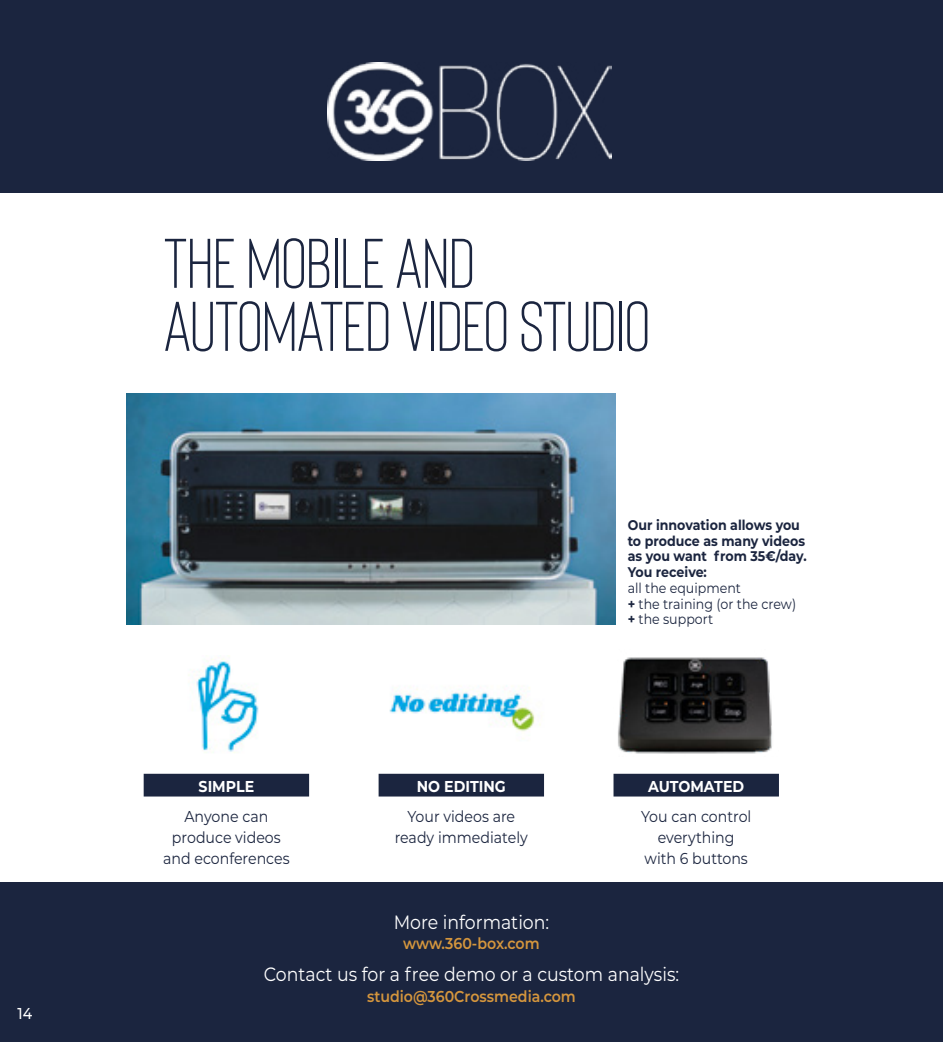
<style>
.page{position:relative;width:943px;height:1042px;background:#fff}
.page>*{position:absolute;margin:0;border:0;box-sizing:border-box;transform-origin:0 0}
.t1{font:70px/63px "Bison";color:#1b253f}
.t2{font:19.25px "Montserrat";color:#fff;scale:.9 1}
.t3{font:15.75px/21px "Montserrat";color:#1b253f;text-align:center;scale:.9 1}
.t4{font:600 15.75px "Montserrat";color:#d5963d;scale:.9 1}
.t5{font:700 15.75px "Montserrat";color:#fff;scale:.9 1}
.t6{font:500 15.75px "Montserrat";color:#fff;scale:.9 1}
.t7{font:700 14px/15.8px "Montserrat";color:#1b253f;scale:.9 1}
.t8{font:14px/15.8px "Montserrat";color:#1b253f;scale:.9 1}
.s1{font-weight:700}
</style>
<div class="page">
<div style="left:0;top:882px;width:943px;height:160px;background:#1b253f"></div>
<div style="left:0;top:0;width:943px;height:192px;background:#1b253f"></div>
<div style="left:144px;top:774px;width:165px;height:22px;background:#1b253f"></div>
<div style="left:378px;top:774px;width:166px;height:22px;background:#1b253f"></div>
<div style="left:613px;top:774px;width:166px;height:22px;background:#1b253f"></div>
<img style="left:126px;top:394px;width:489px;height:230px">
<img style="left:188px;top:658px;width:71px;height:95px">
<img style="left:389px;top:685px;width:152px;height:47px">
<img style="left:618px;top:657px;width:154px;height:97px">
<img style="left:327px;top:62px;width:284px;height:98px">
<p class="t6" style="left:17px;top:1002px;width:18px">14</p>
<h1 class="t1" style="left:164px;top:227px;width:487px">THE MOBILE AND<br>AUTOMATED VIDEO STUDIO</h1>
<p class="t5" style="left:199px;top:774px;width:63px">SIMPLE</p>
<p class="t3" style="left:163px;top:806px;width:142px">Anyone can produce videos and econferences</p>
<p class="t5" style="left:417px;top:774px;width:100px">NO EDITING</p>
<p class="t3" style="left:395px;top:806px;width:149px">Your videos are ready immediately</p>
<p class="t7" style="left:627px;top:516px;width:200px">Our innovation allows you to produce as many videos as you want from 35€/day.<br>You receive:</p>
<p class="t8" style="left:627px;top:579px;width:189px">all the equipment<br><span class="s1">+</span> the training (or the crew) <span class="s1">+</span> the support</p>
<p class="t5" style="left:648px;top:774px;width:108px">AUTOMATED</p>
<p class="t3" style="left:641px;top:806px;width:124px">You can control everything with 6 buttons</p>
<p class="t2" style="left:394px;top:908px;width:174px">More information:</p>
<p class="t4" style="left:403px;top:932px;width:153px">www.360-box.com</p>
<p class="t2" style="left:264px;top:961px;width:463px">Contact us for a free demo or a custom analysis:</p>
<p class="t4" style="left:367px;top:985px;width:233px">studio@360Crossmedia.com</p>
</div>
